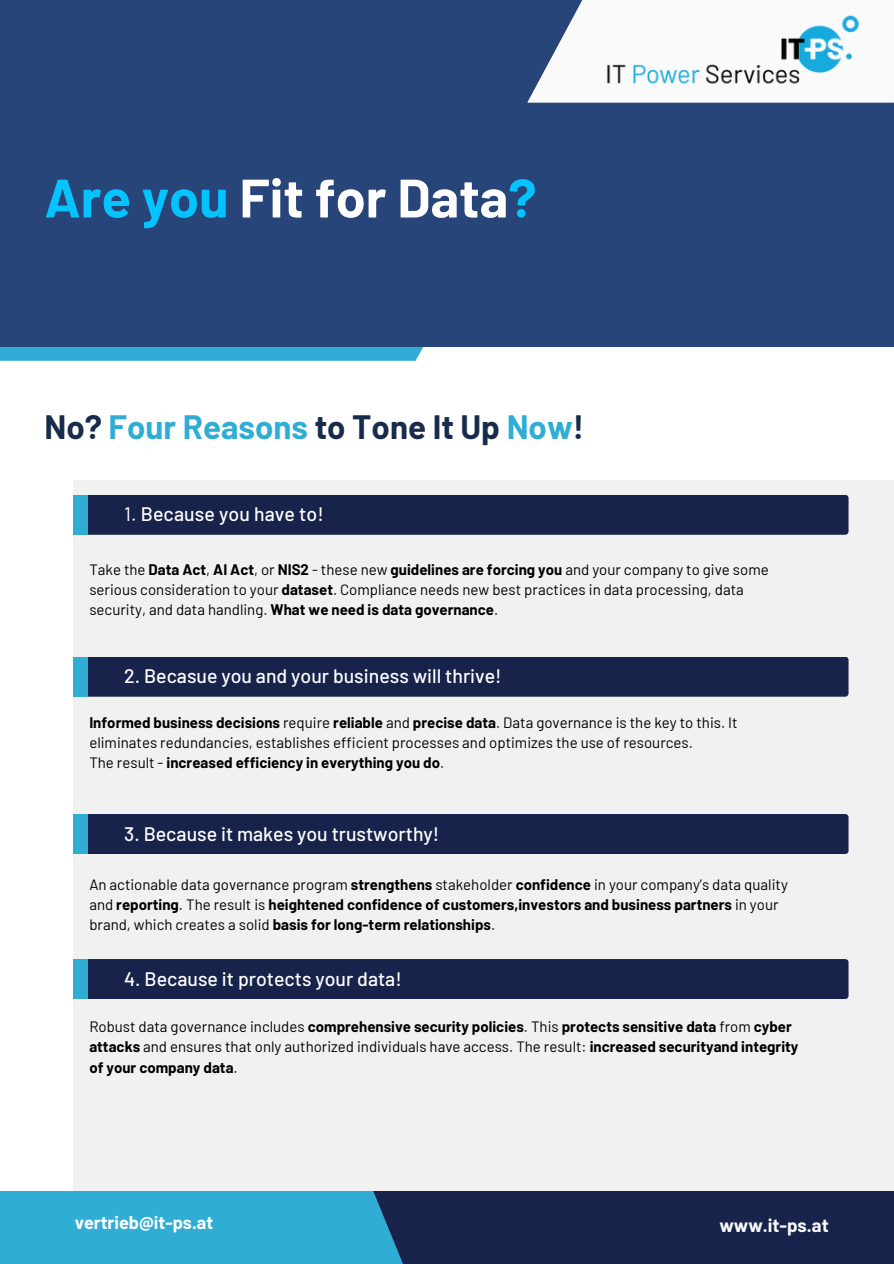
<style>
.page{position:relative;width:894px;height:1264px;background:#fff}
.page>*{position:absolute;margin:0;border:0;box-sizing:border-box;transform-origin:0 0}
.t1{font:700 54px "Barlow";color:#fff}
.t2{font:700 33px "Barlow";color:#182b4b}
.t3{font:500 19.5px "Barlow";color:#fff}
.t4{font:700 18.45px "Barlow";color:#fafafa}
.t5{font:700 18px "Barlow";color:#fff}
.t6{font:700 15px/20.2px "Barlow";color:#000}
.t7{font:15px/20.2px "Barlow";color:#000}
.s1{color:#04c3ff}
.s2{color:#30add4}
.s3{font-weight:400}
.s4{font-weight:700}
</style>
<div class="page">
<svg style="left:0;top:346px;width:617px;height:15px;fill:#30add4"></svg>
<div style="left:73px;top:480px;width:820px;height:783px;background:#f1f1f1"></div>
<div style="left:365px;top:1191px;width:528px;height:72px;background:#18234b"></div>
<div style="left:0;top:1191px;width:403px;height:72px;background:#30add4"></div>
<div style="left:73px;top:959px;width:775px;height:40px;background:#18234b"></div>
<div style="left:73px;top:959px;width:14px;height:40px;background:#30add4"></div>
<div style="left:73px;top:814px;width:775px;height:40px;background:#18234b"></div>
<div style="left:73px;top:814px;width:14px;height:40px;background:#30add4"></div>
<div style="left:73px;top:656px;width:775px;height:40px;background:#18234b"></div>
<div style="left:73px;top:656px;width:14px;height:40px;background:#30add4"></div>
<div style="left:73px;top:495px;width:775px;height:40px;background:#18234b"></div>
<div style="left:73px;top:495px;width:14px;height:39px;background:#30add4"></div>
<div style="left:0;top:0;width:893px;height:346px;background:#274579"></div>
<svg style="left:527px;top:0;width:366px;height:103px"></svg>
<img style="left:599px;top:13px;width:267px;height:77px">
<h3 class="t1" style="left:44px;top:163px;width:493px"><span class="s1">Are you</span> Fit for Data<span class="s1">?</span></h3>
<p class="t2" style="left:44px;top:406px;width:541px">No? <span class="s2">Four Reasons</span> to Tone It Up <span class="s2">Now</span>!</p>
<h3 class="t3" style="left:124px;top:501px;width:201px"><span class="s3">1.</span> Because you have to!</h3>
<p class="t7" style="left:89px;top:559px;width:680px">Take the <span class="s4">Data Act</span>, <span class="s4">AI Act</span>, or <span class="s4">NIS2</span> - these new <span class="s4">guidelines are forcing you</span> and your company to give some serious consideration to your <span class="s4">dataset</span>. Compliance needs new best practices in data processing, data security, and data handling. <span class="s4">What we need is data governance</span>.</p>
<h3 class="t3" style="left:124px;top:663px;width:379px">2. Becasue you and your business will thrive!</h3>
<h1 class="t7" style="left:89px;top:711px;width:649px"><span class="s4">Informed business decisions</span> require <span class="s4">reliable</span> and <span class="s4">precise data</span>. Data governance is the key to this. It eliminates redundancies, establishes efficient processes and optimizes the use of resources.</h1>
<h2 class="t6" style="left:89px;top:752px;width:356px"><span class="s3">The result -</span> increased efficiency in everything you do<span class="s3">.</span></h2>
<p class="t3" style="left:124px;top:821px;width:316px">3. Because it makes you trustworthy!</p>
<p class="t6" style="left:89px;top:873px;width:699px"><span class="s3">An actionable data governance program</span> strengthens <span class="s3">stakeholder</span> confidence <span class="s3">in your company’s data quality and</span> reporting<span class="s3">. The result is</span> heightened confidence of customers,investors and business partners <span class="s3">in your brand, which creates a solid</span> basis for long-term relationships<span class="s3">.</span></p>
<p class="t3" style="left:124px;top:966px;width:279px">4. Because it protects your data!</p>
<h4 class="t6" style="left:89px;top:1015px;width:710px"><span class="s3">Robust data governance includes</span> comprehensive security policies<span class="s3">. This</span> protects sensitive data <span class="s3">from</span> cyber attacks <span class="s3">and ensures that only authorized individuals have access. The result:</span> increased securityand integrity of your company data<span class="s3">.</span></h4>
<p class="t5" style="left:75px;top:1211px;width:140px">vertrieb@it-ps.at</p>
<h3 class="t4" style="left:719px;top:1213px;width:111px">www.it-ps.at</h3>
</div>
